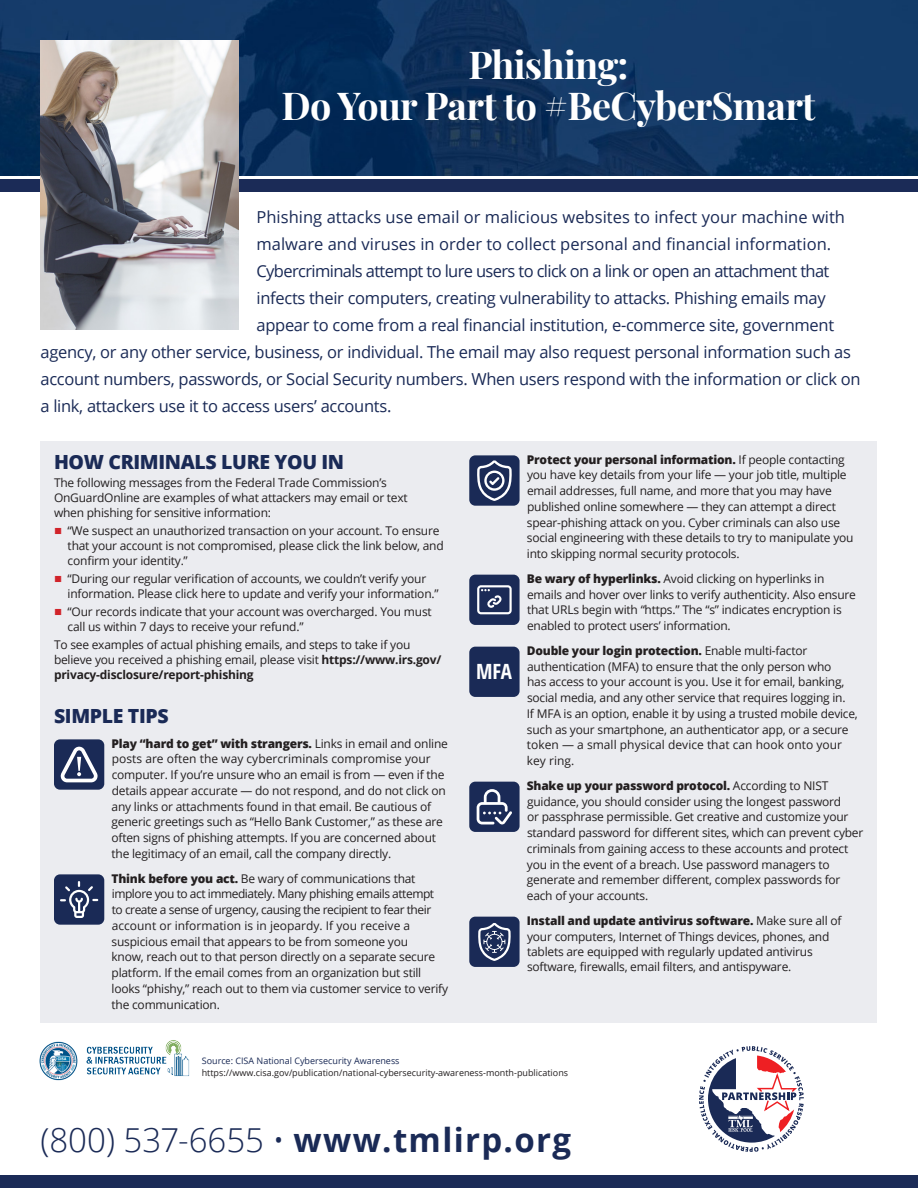
<style>
.page{position:relative;width:918px;height:1188px;background:#fff}
.page>*{position:absolute;margin:0;border:0;box-sizing:border-box;transform-origin:0 0}
.t1{font:700 37.8px/41.2px "Playfair Display";letter-spacing:-.02em;color:#fff;text-align:center}
.t2{font:300 33px "Open Sans";color:#1a2a56}
.t3{font:700 21px "Open Sans Condensed";color:#fff}
.t4{font:800 19.5px "Open Sans";letter-spacing:-.02em;color:#1a2a56}
.t5{font:16.5px "Open Sans";letter-spacing:-.02em;color:#1a2a56}
.t6{font:16.5px "Open Sans";color:#1a2a56}
.t7{font:16.5px "Open Sans";letter-spacing:-.04em;color:#1a2a56}
.t8{font:12px/15.8px "Open Sans";letter-spacing:-.02em;color:#231f20}
.t9{font:9px "Open Sans";color:#231f20}
.t10{font:9px "Open Sans";color:#1a2a56}
.s1{font-weight:700}
.s2{font-weight:800}
</style>
<div class="page">
<div style="left:40px;top:441px;width:838px;height:582px;background:#ebecf0"></div>
<div style="left:54px;top:739px;width:50px;height:51px;background:#1a2a56;border-radius:6px"></div>
<svg style="left:60px;top:747px;width:38px;height:35px"></svg>
<div style="left:54px;top:874px;width:50px;height:51px;background:#1a2a56;border-radius:6px"></div>
<svg style="left:60px;top:881px;width:38px;height:37px"></svg>
<div style="left:469px;top:455px;width:51px;height:51px;background:#1a2a56;border-radius:6px"></div>
<svg style="left:477px;top:460px;width:35px;height:41px"></svg>
<div style="left:469px;top:575px;width:51px;height:50px;background:#1a2a56;border-radius:6px"></div>
<svg style="left:477px;top:585px;width:35px;height:29px"></svg>
<div style="left:469px;top:647px;width:51px;height:50px;background:#1a2a56;border-radius:6px"></div>
<div style="left:469px;top:782px;width:51px;height:50px;background:#1a2a56;border-radius:6px"></div>
<svg style="left:477px;top:789px;width:35px;height:35px"></svg>
<div style="left:469px;top:917px;width:51px;height:50px;background:#1a2a56;border-radius:6px"></div>
<svg style="left:478px;top:923px;width:33px;height:38px"></svg>
<img style="left:0;top:0;width:918px;height:176px">
<div style="left:0;top:179px;width:918px;height:13px;background:#1b2b57"></div>
<div style="left:0;top:1175px;width:918px;height:13px;background:#1b2b57"></div>
<svg style="left:699px;top:1046px;width:105px;height:106px"></svg>
<img style="left:40px;top:40px;width:198px;height:290px">
<img style="left:39px;top:1040px;width:151px;height:41px">
<p class="t1" style="left:282px;top:41px;width:535px">Phishing:<br>Do Your Part to #BeCyberSmart</p>
<p class="t6" style="left:256px;top:206px;width:590px">Phishing attacks use email or malicious websites to infect your machine with</p>
<p class="t6" style="left:256px;top:233px;width:576px">malware and viruses in order to collect personal and financial information.</p>
<p class="t7" style="left:256px;top:260px;width:574px">Cybercriminals attempt to lure users to click on a link or open an attachment that</p>
<p class="t5" style="left:256px;top:287px;width:571px">infects their computers, creating vulnerability to attacks. Phishing emails may</p>
<p class="t5" style="left:256px;top:314px;width:579px">appear to come from a real financial institution, e-commerce site, government</p>
<p class="t5" style="left:40px;top:341px;width:812px">agency, or any other service, business, or individual. The email may also request personal information such as</p>
<p class="t5" style="left:40px;top:368px;width:822px">account numbers, passwords, or Social Security numbers. When users respond with the information or click on</p>
<p class="t5" style="left:40px;top:395px;width:352px">a link, attackers use it to access users’ accounts.</p>
<p class="t4" style="left:54px;top:448px;width:292px">HOW CRIMINALS LURE YOU IN</p>
<p class="t8" style="left:54px;top:475px;width:355px;line-height:15px">The following messages from the Federal Trade Commission’s<br>OnGuardOnline are examples of what attackers may email or text when phishing for sensitive information:</p>
<p class="t8" style="left:68px;top:523px;width:378px;line-height:15px">“We suspect an unauthorized transaction on your account. To ensure that your account is not compromised, please click the link below, and confirm your identity.”</p>
<p class="t8" style="left:68px;top:571px;width:373px;line-height:15px">“During our regular verification of accounts, we couldn’t verify your information. Please click here to update and verify your information.”</p>
<p class="t8" style="left:68px;top:604px;width:366px;line-height:15px">“Our records indicate that your account was overcharged. You must call us within 7 days to receive your refund.”</p>
<p class="t8" style="left:54px;top:637px;width:389px;line-height:15px">To see examples of actual phishing emails, and steps to take if you believe you received a phishing email, please visit <span class="s1">https://www.irs.gov/ privacy-disclosure/report-phishing</span></p>
<p class="t4" style="left:54px;top:701px;width:116px">SIMPLE TIPS</p>
<p class="t8" style="left:112px;top:735px;width:338px"><span class="s2">Play “hard to get” with strangers.</span> Links in email and online posts are often the way cybercriminals compromise your computer. If you’re unsure who an email is from — even if the details appear accurate — do not respond, and do not click on any links or attachments found in that email. Be cautious of generic greetings such as “Hello Bank Customer,” as these are often signs of phishing attempts. If you are concerned about the legitimacy of an email, call the company directly.</p>
<p class="t8" style="left:112px;top:870px;width:338px"><span class="s2">Think before you act.</span> Be wary of communications that implore you to act immediately. Many phishing emails attempt<br>to create a sense of urgency, causing the recipient to fear their account or information is in jeopardy. If you receive a suspicious email that appears to be from someone you<br>know, reach out to that person directly on a separate secure platform. If the email comes from an organization but still looks “phishy,” reach out to them via customer service to verify the communication.</p>
<p class="t3" style="left:476px;top:657px;width:37px">MFA</p>
<p class="t8" style="left:527px;top:451px;width:328px"><span class="s2">Protect your personal information.</span> If people contacting you have key details from your life — your job title, multiple email addresses, full name, and more that you may have published online somewhere — they can attempt a direct spear-phishing attack on you. Cyber criminals can also use social engineering with these details to try to manipulate you into skipping normal security protocols.</p>
<p class="t8" style="left:527px;top:570px;width:331px"><span class="s2">Be wary of hyperlinks.</span> Avoid clicking on hyperlinks in emails and hover over links to verify authenticity. Also ensure that URLs begin with “https.” The “s” indicates encryption is enabled to protect users’ information.</p>
<p class="t8" style="left:527px;top:642px;width:333px"><span class="s2">Double your login protection.</span> Enable multi-factor authentication (MFA) to ensure that the only person who<br>has access to your account is you. Use it for email, banking, social media, and any other service that requires logging in.<br>If MFA is an option, enable it by using a trusted mobile device, such as your smartphone, an authenticator app, or a secure token — a small physical device that can hook onto your key ring.</p>
<p class="t8" style="left:527px;top:777px;width:338px"><span class="s2">Shake up your password protocol.</span> According to NIST guidance, you should consider using the longest password<br>or passphrase permissible. Get creative and customize your standard password for different sites, which can prevent cyber criminals from gaining access to these accounts and protect you in the event of a breach. Use password managers to generate and remember different, complex passwords for each of your accounts.</p>
<p class="t8" style="left:527px;top:913px;width:316px;line-height:15.3px"><span class="s2">Install and update antivirus software.</span> Make sure all of your computers, Internet of Things devices, phones, and tablets are equipped with regularly updated antivirus software, firewalls, email filters, and antispyware.</p>
<p class="t10" style="left:202px;top:1055px;width:199px">Source: CISA National Cybersecurity Awareness</p>
<p class="t9" style="left:202px;top:1067px;width:368px">https://www.cisa.gov/publication/national-cybersecurity-awareness-month-publications</p>
<p class="t2" style="left:40px;top:1118px;width:532px">(800) 537-6655 • <span class="s1">www.tmlirp.org</span></p>
</div>
